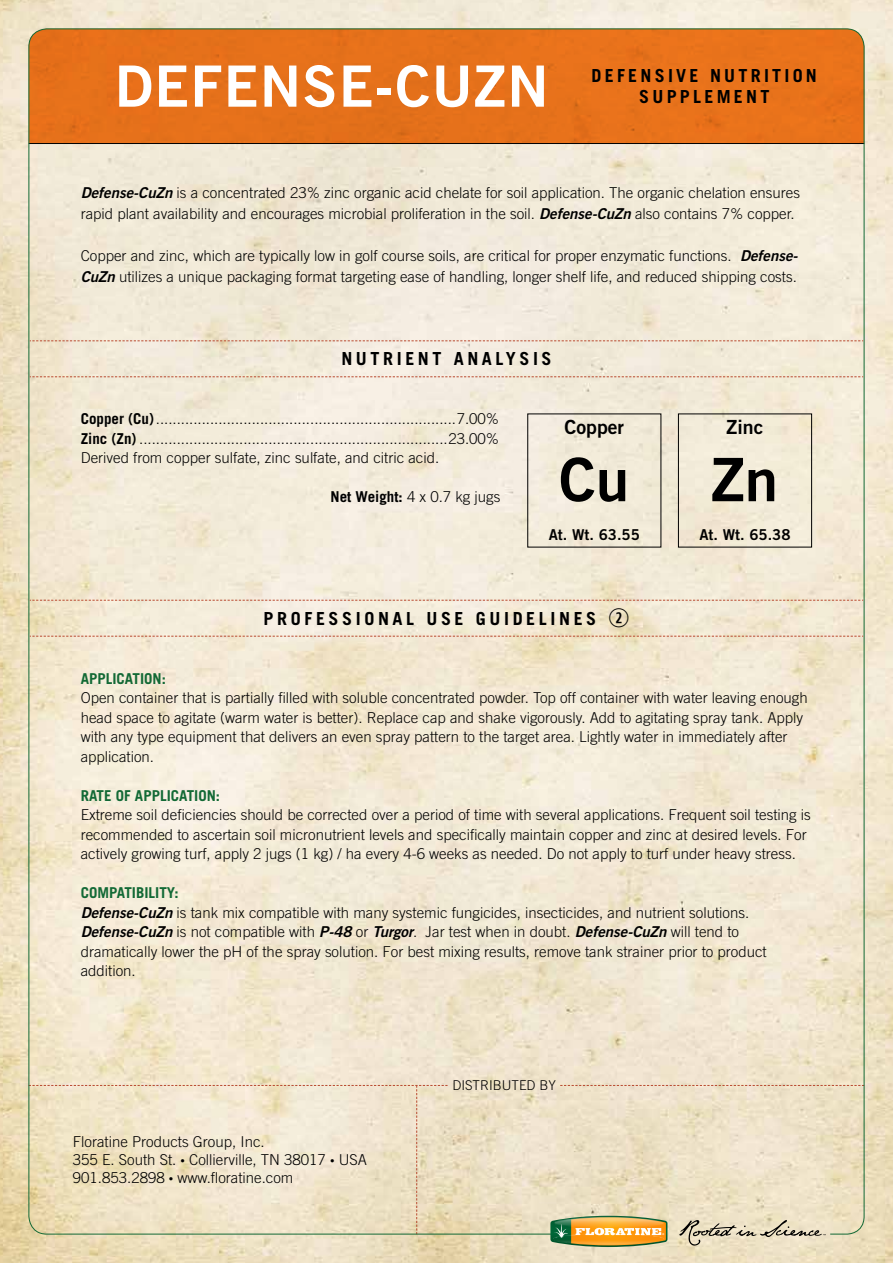
<style>
.page{position:relative;width:893px;height:1263px;background:#fff}
.page>*{position:absolute;margin:0;border:0;box-sizing:border-box;transform-origin:0 0}
.t1{font:60px "Trade Gothic LT Std Bd 2";color:#000}
.t2{font:57px "Trade Gothic LT Std Bd 2";letter-spacing:.025em;color:#fff}
.t3{font:19.5px "Trade Gothic LT Std Bd 2";color:#000}
.t4{font:700 18px "Trade Gothic LT Std";letter-spacing:.2em;color:#000}
.t5{font:700 18px "Trade Gothic LT Std";letter-spacing:.18em;color:#000}
.t6{font:300 15px/19.5px "Trade Gothic LT Std";color:#000}
.t7{font:700 15px "Trade Gothic LT Std";color:#126935}
.t8{font:15px "Trade Gothic LT Std Bd 2";color:#000}
.t9{font:300 13.5px "Trade Gothic LT Std";color:#000}
.s1{font-family:"Trade Gothic LT Std Bd 2 Obl";font-weight:400}
.s2{font-weight:700}
.s3{font-family:"Combi Numerals";font-weight:400;font-size:25.5px}
.s4{font-weight:700;color:#126935}
.s5{font-size:9px}
</style>
<div class="page">
<img style="left:0;top:0;width:893px;height:1263px">
<div style="left:29px;top:29px;width:835px;height:114px;background:#e7711b"></div>
<hr style="left:29px;top:143px;width:835px;height:1px;background:#000">
<svg style="left:29px;top:1085px;width:419px;height:149px;background:#eee1c6"></svg>
<svg style="left:560px;top:1085px;width:302px;height:1px"></svg>
<svg style="left:679px;top:1220px;width:147px;height:25px;background:#cec4ac"></svg>
<img style="left:542px;top:1204px;width:133px;height:17px">
<div style="left:542px;top:1221px;width:134px;height:35px;background:#ede1c6"></div>
<svg style="left:550px;top:1216px;width:117px;height:31px;background:#c8a755"></svg>
<svg style="left:30px;top:340px;width:833px;height:1px"></svg>
<svg style="left:30px;top:376px;width:833px;height:1px"></svg>
<svg style="left:30px;top:600px;width:833px;height:1px"></svg>
<svg style="left:30px;top:636px;width:833px;height:1px"></svg>
<div style="left:678px;top:413px;width:134px;height:134px;border:1px solid #000"></div>
<h2 class="t2" style="left:115px;top:51px;width:435px">DEFENSE-CUZN</h2>
<p class="t5" style="left:592px;top:64px;width:227px">DEFENSIVE NUTRITION</p>
<p class="t5" style="left:639px;top:86px;width:132px">SUPPLEMENT</p>
<p class="t6" style="left:81px;top:182px;width:721px;line-height:21px"><span class="s1">Defense-CuZn</span> is a concentrated 23% zinc organic acid chelate for soil application. The organic chelation ensures rapid plant availability and encourages microbial proliferation in the soil. <span class="s1">Defense-CuZn</span> also contains 7% copper.</p>
<p class="t6" style="left:81px;top:245px;width:719px;line-height:21px">Copper and zinc, which are typically low in golf course soils, are critical for proper enzymatic functions. <span class="s1">Defense-<br>CuZn</span> utilizes a unique packaging format targeting ease of handling, longer shelf life, and reduced shipping costs.</p>
<p class="t4" style="left:341px;top:348px;width:212px">NUTRIENT ANALYSIS</p>
<p class="t6" style="left:81px;top:409px;width:420px;text-align:justify"><span class="s2">Copper (Cu)</span>........................................................................7.00% <span class="s2">Zinc (Zn)</span> ..........................................................................23.00% Derived from copper sulfate, zinc sulfate, and citric acid.</p>
<p class="t6" style="left:331px;top:487px;width:171px"><span class="s2">Net Weight:</span> 4 x 0.7 kg jugs</p>
<h3 class="t3" style="left:564px;top:415px;width:61px">Copper</h3>
<h1 class="t1" style="left:559px;top:443px;width:72px">Cu</h1>
<p class="t8" style="left:549px;top:525px;width:93px">At. Wt. 63.55</p>
<p class="t4" style="left:264px;top:607px;width:367px">PROFESSIONAL USE GUIDELINES <span class="s3">w</span></p>
<h3 class="t3" style="left:727px;top:415px;width:38px">Zinc</h3>
<h1 class="t1" style="left:711px;top:443px;width:68px">Zn</h1>
<p class="t8" style="left:699px;top:525px;width:93px">At. Wt. 65.38</p>
<p class="t7" style="left:81px;top:669px;width:87px">APPLICATION:</p>
<p class="t6" style="left:81px;top:688px;width:728px">Open container that is partially filled with soluble concentrated powder. Top off container with water leaving enough head space to agitate (warm water is better). Replace cap and shake vigorously. Add to agitating spray tank. Apply with any type equipment that delivers an even spray pattern to the target area. Lightly water in immediately after application.</p>
<p class="t7" style="left:81px;top:786px;width:141px">RATE OF APPLICATION:</p>
<p class="t6" style="left:81px;top:805px;width:732px">Extreme soil deficiencies should be corrected over a period of time with several applications. Frequent soil testing is recommended to ascertain soil micronutrient levels and specifically maintain copper and zinc at desired levels. For actively growing turf, apply 2 jugs (1 kg) / ha every 4-6 weeks as needed. Do not apply to turf under heavy stress.</p>
<p class="t6" style="left:81px;top:883px;width:687px"><span class="s4">COMPATIBILITY:<br></span><span class="s1">Defense-CuZn</span> is tank mix compatible with many systemic fungicides, insecticides, and nutrient solutions.<br><span class="s1">Defense-CuZn</span> is not compatible with <span class="s1">P-48</span> or <span class="s1">Turgor</span>. Jar test when in doubt. <span class="s1">Defense-CuZn</span> will tend to dramatically lower the pH of the spray solution. For best mixing results, remove tank strainer prior to product addition.</p>
<p class="t6" style="left:73px;top:1133px;width:296px;line-height:18px">Floratine Products Group, Inc.<br>355 E. South St. <span class="s5">•</span> Collierville, TN 38017 <span class="s5">•</span> USA<br>901.853.2898 <span class="s5">•</span> www.floratine.com</p>
<p class="t9" style="left:452px;top:1077px;width:105px">DISTRIBUTED BY</p>
</div>
